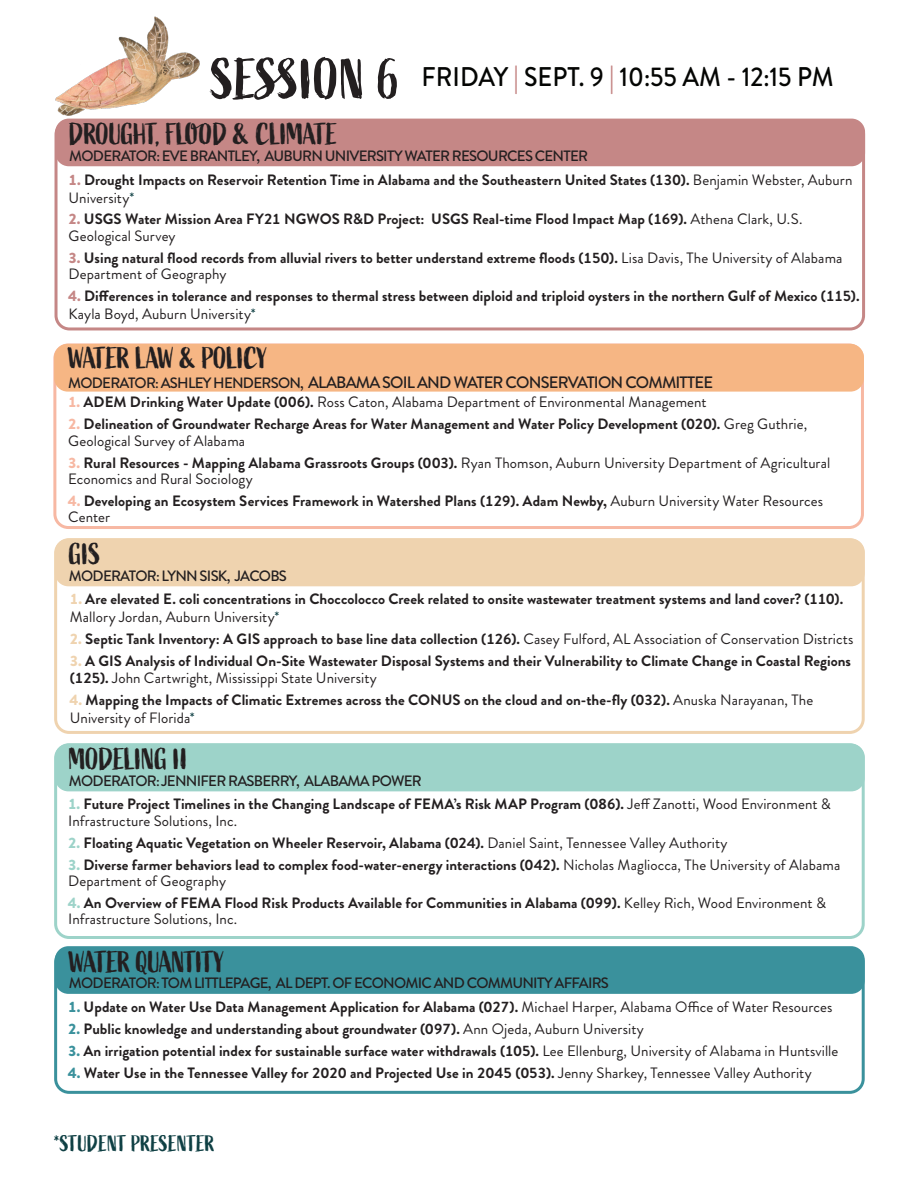
<style>
.page{position:relative;width:918px;height:1188px;background:#fff}
.page>*{position:absolute;margin:0;border:0;box-sizing:border-box;transform-origin:0 0}
.t1{font:57px "Active";letter-spacing:-.005em;color:#231f20}
.Section_Header{font:30px "Active";letter-spacing:-.03em;color:#231f20}
.t2{font:500 27px "Brandon Grotesque";color:#040503;scale:.93 1}
.t3{font:22.5px "Active";letter-spacing:-.01em;color:#0f4044}
.Section_Header-2{font:500 16.5px "Brandon Grotesque";letter-spacing:-.05em;color:#231f20}
.Section_Body_Text{font:700 15px/16.5px "Brandon Grotesque";letter-spacing:.005em;color:#231f20}
.Section_Body_Text-2{font:15px/16.5px "Brandon Grotesque";letter-spacing:.005em;color:#231f20}
.Section_Header-3{font:500 15px "Brandon Grotesque";letter-spacing:-.05em;color:#231f20}
.s1{font-weight:900;color:#c58786}
.s2{font-weight:400}
.s3{font-weight:400;color:#0f4044}
.s4{font-size:15px}
.s5{font-weight:900;color:#f7b8a3}
.s6{font-weight:700}
.s7{font-weight:900;color:#efd3af}
.s8{font-weight:900;color:#9dd3c9}
.s9{font-weight:900;color:#3a919c}
</style>
<div class="page">
<div style="left:53px;top:343px;width:811px;height:186px;border:3px solid #f7b8a3;border-radius:14px"></div>
<div style="left:54px;top:344px;width:810px;height:48px;background:#f6b684;border-radius:14px"></div>
<div style="left:54px;top:538px;width:811px;height:196px;border:3px solid #efd3af;border-radius:13px"></div>
<div style="left:55px;top:539px;width:810px;height:47px;background:#efd3af;border-radius:14px"></div>
<div style="left:54px;top:743px;width:811px;height:196px;border:3px solid #9dd3c9;border-radius:13px"></div>
<div style="left:55px;top:744px;width:810px;height:47px;background:#9dd3c9;border-radius:14px"></div>
<div style="left:54px;top:947px;width:811px;height:147px;border:3px solid #3a919c;border-radius:14px"></div>
<div style="left:55px;top:946px;width:810px;height:48px;background:#3a919c;border-radius:14px"></div>
<div style="left:55px;top:120px;width:810px;height:210px;border:3px solid #c58786;border-radius:14px"></div>
<div style="left:55px;top:119px;width:810px;height:47px;background:#c58786;border-radius:14px"></div>
<img style="left:55px;top:16px;width:145px;height:100px">
<p class="t1" style="left:211px;top:47px;width:191px">SESSION 6</p>
<p class="t2" style="left:422px;top:58px;width:445px">FRIDAY <span class="s1">|</span> SEPT. 9 <span class="s1">|</span> 10:55 AM - 12:15 PM</p>
<p class="Section_Header" style="left:69px;top:117px;width:270px">DROUGHT, FLOOD &amp; CLIMATE</p>
<p class="Section_Header-3" style="left:69px;top:145px;width:520px">MODERATOR: EVE BRANTLEY, AUBURN UNIVERSITY WATER RESOURCES CENTER</p>
<p class="Section_Body_Text" style="left:69px;top:171px;width:786px;line-height:18px"><span class="s1">1.</span> Drought Impacts on Reservoir Retention Time in Alabama and the Southeastern United States (130). <span class="s2">Benjamin Webster, Auburn<br>University</span><span class="s3">*</span></p>
<p class="Section_Body_Text" style="left:69px;top:211px;width:735px"><span class="s1">2.</span> USGS Water Mission Area FY21 NGWOS R&amp;D Project: USGS Real-time Flood Impact Map (169). <span class="s2">Athena Clark, U.S.<br>Geological Survey</span></p>
<p class="Section_Body_Text" style="left:69px;top:250px;width:775px"><span class="s1">3.</span> Using natural flood records from alluvial rivers to better understand extreme floods (150). <span class="s2">Lisa Davis, The University of Alabama<br>Department of Geography</span></p>
<p class="Section_Body_Text" style="left:69px;top:287px;width:793px;line-height:18px"><span class="s1">4.</span> Differences in tolerance and responses to thermal stress between diploid and triploid oysters in the northern Gulf of Mexico (115).<br><span class="s2">Kayla Boyd, Auburn University</span><span class="s3">*</span></p>
<p class="Section_Header" style="left:68px;top:341px;width:201px">WATER LAW &amp; POLICY</p>
<p class="Section_Header-2" style="left:68px;top:371px;width:646px"><span class="s4">MODERATOR: ASHLEY HENDERSON,</span> ALABAMA SOIL AND WATER CONSERVATION COMMITTEE</p>
<p class="Section_Body_Text-2" style="left:68px;top:394px;width:640px"><span class="s5">1.</span> <span class="s6">ADEM Drinking Water Update (006).</span> Ross Caton, Alabama Department of Environmental Management</p>
<p class="Section_Body_Text" style="left:68px;top:416px;width:741px"><span class="s5">2.</span> Delineation of Groundwater Recharge Areas for Water Management and Water Policy Development (020). <span class="s2">Greg Guthrie,<br>Geological Survey of Alabama</span></p>
<p class="Section_Body_Text-2" style="left:68px;top:454px;width:764px"><span class="s5">3.</span> <span class="s6">Rural Resources - Mapping Alabama Grassroots Groups (003).</span> Ryan Thomson, Auburn University Department of Agricultural<br>Economics and Rural Sociology</p>
<p class="Section_Body_Text" style="left:68px;top:493px;width:756px"><span class="s5">4.</span> Developing an Ecosystem Services Framework in Watershed Plans (129). Adam Newby, <span class="s2">Auburn University Water Resources<br>Center</span></p>
<p class="Section_Header" style="left:69px;top:537px;width:34px">GIS</p>
<p class="Section_Header-3" style="left:69px;top:565px;width:220px">MODERATOR: LYNN SISK, JACOBS</p>
<p class="Section_Body_Text" style="left:70px;top:590px;width:775px;line-height:18px"><span class="s7">1.</span> Are elevated E. coli concentrations in Choccolocco Creek related to onsite wastewater treatment systems and land cover? (110).<br><span class="s2">Mallory Jordan, Auburn University</span><span class="s3">*</span></p>
<p class="Section_Body_Text" style="left:70px;top:631px;width:785px"><span class="s7">2.</span> Septic Tank Inventory: A GIS approach to base line data collection (126). <span class="s2">Casey Fulford, AL Association of Conservation Districts</span></p>
<p class="Section_Body_Text" style="left:70px;top:653px;width:783px"><span class="s7">3.</span> A GIS Analysis of Individual On-Site Wastewater Disposal Systems and their Vulnerability to Climate Change in Coastal Regions (125). <span class="s2">John Cartwright, Mississippi State University</span></p>
<p class="Section_Body_Text" style="left:70px;top:691px;width:745px;line-height:18px"><span class="s7">4.</span> Mapping the Impacts of Climatic Extremes across the CONUS on the cloud and on-the-fly (032). <span class="s2">Anuska Narayanan, The<br>University of Florida</span><span class="s3">*</span></p>
<p class="Section_Header" style="left:69px;top:743px;width:121px">MODELING II</p>
<p class="Section_Header-3" style="left:69px;top:770px;width:354px">MODERATOR: JENNIFER RASBERRY, ALABAMA POWER</p>
<p class="Section_Body_Text" style="left:68px;top:796px;width:764px"><span class="s8">1.</span> Future Project Timelines in the Changing Landscape of FEMA’s Risk MAP Program (086). <span class="s2">Jeff Zanotti, Wood Environment &amp;<br>Infrastructure Solutions, Inc.</span></p>
<p class="Section_Body_Text" style="left:68px;top:834px;width:661px"><span class="s8">2.</span> Floating Aquatic Vegetation on Wheeler Reservoir, Alabama (024). <span class="s2">Daniel Saint, Tennessee Valley Authority</span></p>
<p class="Section_Body_Text" style="left:68px;top:856px;width:774px"><span class="s8">3.</span> Diverse farmer behaviors lead to complex food-water-energy interactions (042). <span class="s2">Nicholas Magliocca, The University of Alabama<br>Department of Geography</span></p>
<p class="Section_Body_Text" style="left:68px;top:895px;width:759px"><span class="s8">4.</span> An Overview of FEMA Flood Risk Products Available for Communities in Alabama (099). <span class="s2">Kelley Rich, Wood Environment &amp;<br>Infrastructure Solutions, Inc.</span></p>
<p class="Section_Header" style="left:69px;top:945px;width:158px">WATER QUANTITY</p>
<p class="Section_Header-3" style="left:69px;top:973px;width:542px">MODERATOR: TOM LITTLEPAGE, AL DEPT. OF ECONOMIC AND COMMUNITY AFFAIRS</p>
<p class="Section_Body_Text" style="left:68px;top:999px;width:766px"><span class="s9">1.</span> Update on Water Use Data Management Application for Alabama (027). <span class="s2">Michael Harper, Alabama Office of Water Resources</span></p>
<p class="Section_Body_Text" style="left:68px;top:1021px;width:577px"><span class="s9">2.</span> Public knowledge and understanding about groundwater (097). <span class="s2">Ann Ojeda, Auburn University</span></p>
<p class="Section_Body_Text" style="left:68px;top:1043px;width:772px"><span class="s9">3.</span> An irrigation potential index for sustainable surface water withdrawals (105). <span class="s2">Lee Ellenburg, University of Alabama in Huntsville</span></p>
<p class="Section_Body_Text" style="left:68px;top:1065px;width:745px"><span class="s9">4.</span> Water Use in the Tennessee Valley for 2020 and Projected Use in 2045 (053). <span class="s2">Jenny Sharkey, Tennessee Valley Authority</span></p>
<p class="t3" style="left:54px;top:1131px;width:162px">*STUDENT PRESENTER</p>
</div>
